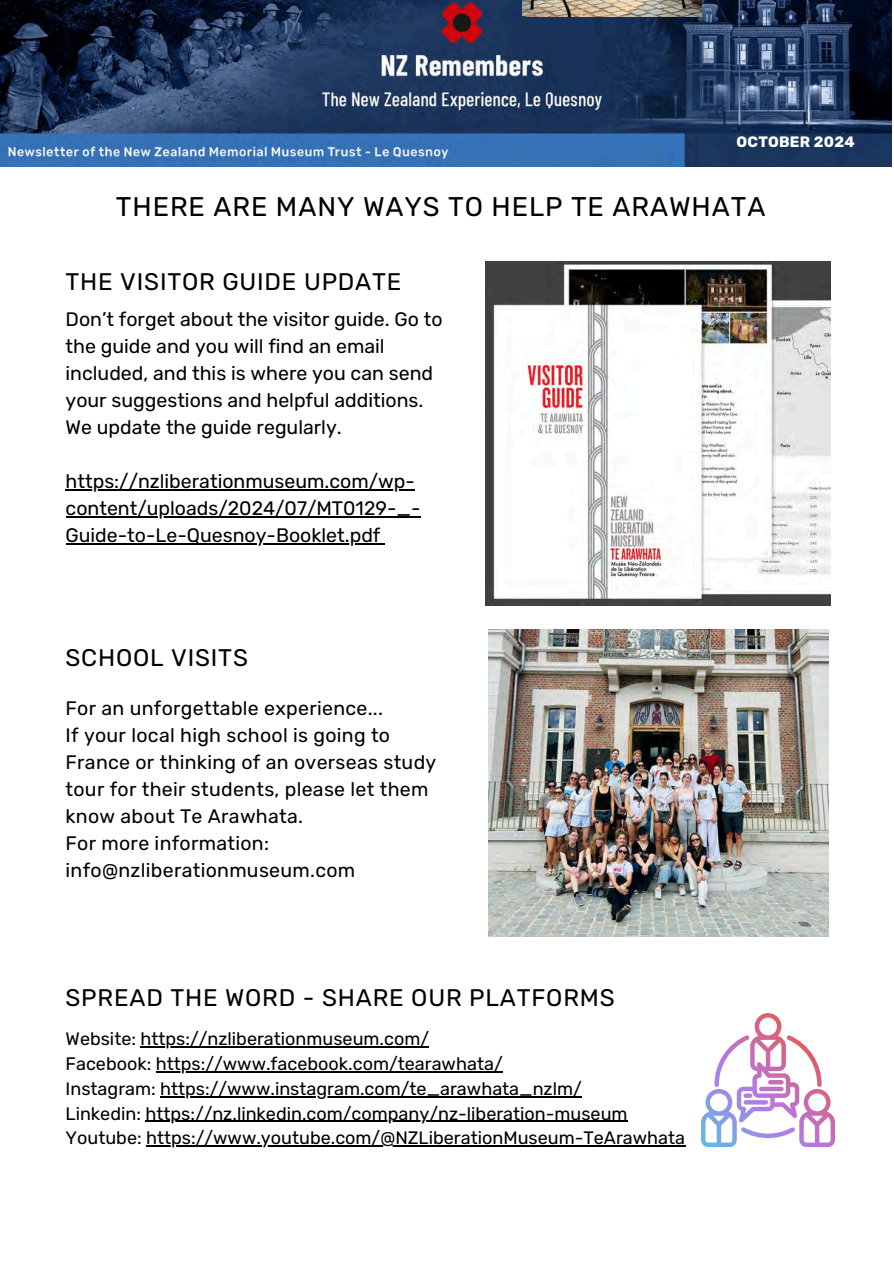
<style>
.page{position:relative;width:894px;height:1264px;background:#fff}
.page>*{position:absolute;margin:0;border:0;box-sizing:border-box;transform-origin:0 0}
.t1{font:27px "Rubik";letter-spacing:.035em;color:#000}
.t2{font:24px "Rubik";letter-spacing:.035em;color:#000}
.t3{font:19.5px/27px "Rubik";color:#000}
.t4{font:18px "Rubik";color:#000}
.t5{font:700 15px "Rubik";letter-spacing:.015em;color:#fff}
</style>
<div class="page">
<img style="left:485px;top:261px;width:345px;height:344px">
<img style="left:488px;top:630px;width:340px;height:306px">
<svg style="left:701px;top:1013px;width:133px;height:133px"></svg>
<img style="left:0;top:0;width:891px;height:166px">
<img style="left:522px;top:0;width:179px;height:16px">
<hr style="left:140px;top:1046px;width:289px;height:1px;background:#000">
<hr style="left:156px;top:1071px;width:346px;height:1px;background:#000">
<hr style="left:160px;top:1095px;width:421px;height:2px;background:#000">
<hr style="left:145px;top:1120px;width:482px;height:1px;background:#000">
<hr style="left:146px;top:1145px;width:539px;height:1px;background:#000">
<hr style="left:66px;top:489px;width:348px;height:1px;background:#000">
<hr style="left:66px;top:516px;width:354px;height:1px;background:#000">
<hr style="left:66px;top:543px;width:314px;height:1px;background:#000">
<p class="t5" style="left:736px;top:133px;width:120px">OCTOBER 2024</p>
<h2 class="t1" style="left:116px;top:190px;width:651px">THERE ARE MANY WAYS TO HELP TE ARAWHATA</h2>
<p class="t2" style="left:66px;top:268px;width:337px">THE VISITOR GUIDE UPDATE</p>
<h3 class="t3" style="left:66px;top:306px;width:378px">Don’t forget about the visitor guide. Go to the guide and you will find an email included, and this is where you can send your suggestions and helpful additions.<br>We update the guide regularly.</h3>
<p class="t3" style="left:66px;top:468px;width:356px">https://nzliberationmuseum.com/wp&shy;content/uploads/2024/07/MT0129-_-<br>Guide-to-Le-Quesnoy-Booklet.pdf</p>
<p class="t2" style="left:66px;top:643px;width:184px">SCHOOL VISITS</p>
<p class="t3" style="left:66px;top:695px;width:372px">For an unforgettable experience...<br>If your local high school is going to<br>France or thinking of an overseas study tour for their students, please let them know about Te Arawhata.<br>For more information: info@nzliberationmuseum.com</p>
<h3 class="t2" style="left:66px;top:983px;width:550px">SPREAD THE WORD - SHARE OUR PLATFORMS</h3>
<p class="t4" style="left:66px;top:1028px;width:365px">Website: https://nzliberationmuseum.com/</p>
<h2 class="t4" style="left:66px;top:1053px;width:438px">Facebook: https://www.facebook.com/tearawhata/</h2>
<h3 class="t4" style="left:66px;top:1078px;width:517px">Instagram: https://www.instagram.com/te_arawhata_nzlm/</h3>
<h3 class="t4" style="left:66px;top:1102px;width:563px">Linkedin: https://nz.linkedin.com/company/nz-liberation-museum</h3>
<p class="t4" style="left:66px;top:1127px;width:621px">Youtube: https://www.youtube.com/@NZLiberationMuseum-TeArawhata</p>
</div>
